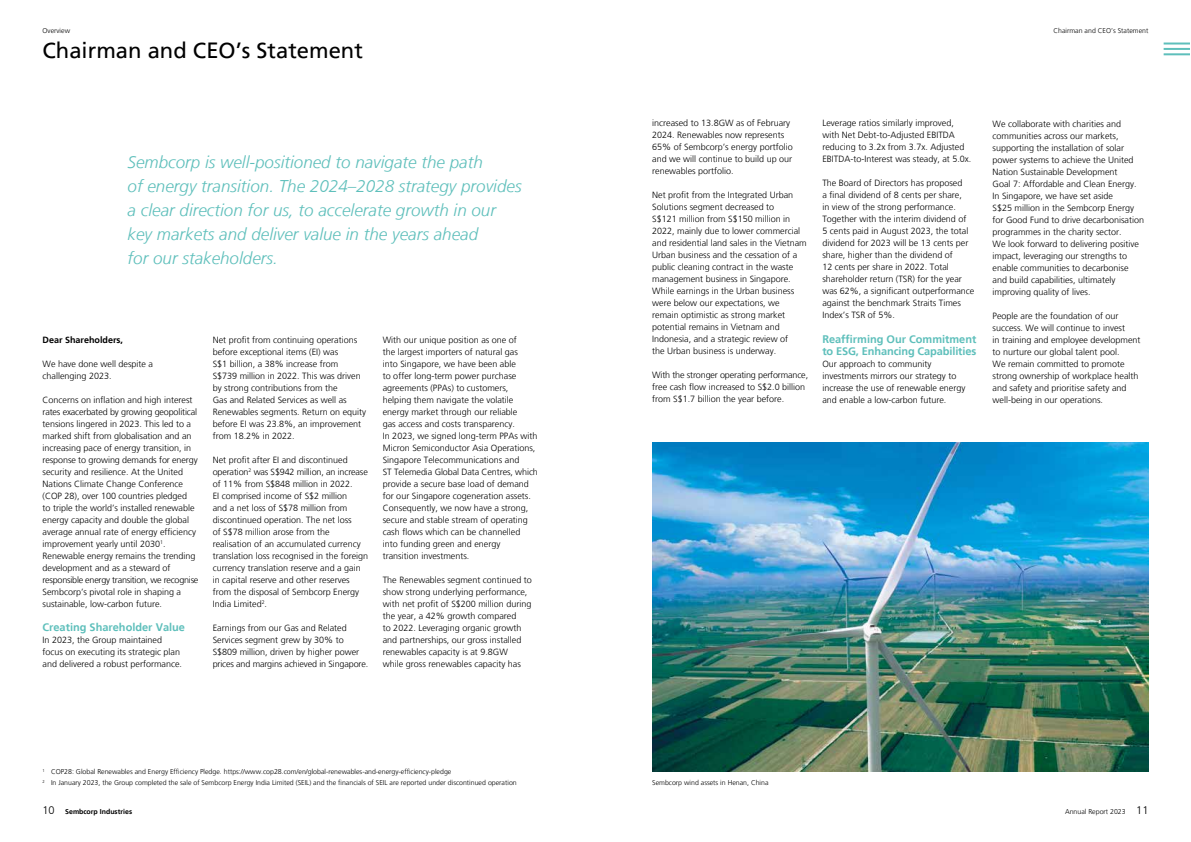
<style>
.page{position:relative;width:1191px;height:842px;background:#fff}
.page>*{position:absolute;margin:0;border:0;box-sizing:border-box;transform-origin:0 0}
.t1{font:22px "Frutiger LT";color:#000}
.t2{font:italic 300 17px/24px "Frutiger LT";color:#5ebfbb}
.t3{font:700 11px/12px "Frutiger LT";color:#5ebfbb}
.t4{font:300 9px/12px "Frutiger LT";color:#000}
.t5{font:700 9px "Frutiger LT";color:#000}
.t6{font:300 7px/11.3px "Frutiger LT";color:#000}
.t7{font:700 7px "Frutiger LT";color:#000}
.s1{font-weight:300;font-size:11px}
.s2{font-size:11px}
</style>
<div class="page">
<img style="left:652px;top:442px;width:496px;height:329px">
<hr style="left:1163px;top:43px;width:27px;height:2px;background:#5ebfbb">
<hr style="left:1163px;top:48px;width:27px;height:2px;background:#5ebfbb">
<hr style="left:1163px;top:53px;width:27px;height:2px;background:#5ebfbb">
<p class="t6" style="left:43px;top:25px;width:29px">Overview</p>
<h1 class="t1" style="left:43px;top:37px;width:322px">Chairman and CEO’s Statement</h1>
<h2 class="t2" style="left:128px;top:150px;width:395px">Sembcorp is well-positioned to navigate the path<br>of energy transition. The 2024–2028 strategy provides a clear direction for us, to accelerate growth in our key markets and deliver value in the years ahead<br>for our stakeholders.</h2>
<p class="t5" style="left:43px;top:334px;width:82px">Dear Shareholders,</p>
<p class="t4" style="left:43px;top:358px;width:112px">We have done well despite a challenging 2023.</p>
<p class="t4" style="left:43px;top:394px;width:157px">Concerns on inflation and high interest rates exacerbated by growing geopolitical tensions lingered in 2023. This led to a marked shift from globalisation and an increasing pace of energy transition, in response to growing demands for energy security and resilience. At the United Nations Climate Change Conference (COP 28), over 100 countries pledged<br>to triple the world’s installed renewable energy capacity and double the global average annual rate of energy efficiency improvement yearly until 2030<sup>1</sup>.<br>Renewable energy remains the trending development and as a steward of responsible energy transition, we recognise Sembcorp’s pivotal role in shaping a sustainable, low-carbon future.</p>
<p class="t3" style="left:43px;top:621px;width:144px">Creating Shareholder Value</p>
<p class="t4" style="left:43px;top:634px;width:141px">In 2023, the Group maintained focus on executing its strategic plan and delivered a robust performance.</p>
<p class="t4" style="left:213px;top:334px;width:155px">Net profit from continuing operations before exceptional items (EI) was<br>S$1 billion, a 38% increase from<br>S$739 million in 2022. This was driven by strong contributions from the<br>Gas and Related Services as well as Renewables segments. Return on equity before EI was 23.8%, an improvement from 18.2% in 2022.</p>
<p class="t4" style="left:213px;top:454px;width:157px">Net profit after EI and discontinued operation<sup>2</sup> was S$942 million, an increase of 11% from S$848 million in 2022.<br>EI comprised income of S$2 million<br>and a net loss of S$78 million from discontinued operation. The net loss<br>of S$78 million arose from the realisation of an accumulated currency translation loss recognised in the foreign currency translation reserve and a gain in capital reserve and other reserves from the disposal of Sembcorp Energy India Limited<sup>2</sup>.</p>
<p class="t4" style="left:213px;top:622px;width:157px">Earnings from our Gas and Related Services segment grew by 30% to S$809 million, driven by higher power prices and margins achieved in Singapore.</p>
<p class="t4" style="left:383px;top:334px;width:157px">With our unique position as one of<br>the largest importers of natural gas<br>into Singapore, we have been able<br>to offer long-term power purchase agreements (PPAs) to customers, helping them navigate the volatile energy market through our reliable<br>gas access and costs transparency.<br>In 2023, we signed long-term PPAs with Micron Semiconductor Asia Operations, Singapore Telecommunications and<br>ST Telemedia Global Data Centres, which provide a secure base load of demand for our Singapore cogeneration assets.<br>Consequently, we now have a strong, secure and stable stream of operating cash flows which can be channelled<br>into funding green and energy transition investments.</p>
<p class="t4" style="left:383px;top:573px;width:151px">The Renewables segment continued to show strong underlying performance, with net profit of S$200 million during the year, a 42% growth compared<br>to 2022. Leveraging organic growth and partnerships, our gross installed renewables capacity is at 9.8GW<br>while gross renewables capacity has</p>
<p class="t6" style="left:1053px;top:25px;width:96px">Chairman and CEO’s Statement</p>
<p class="t4" style="left:652px;top:117px;width:142px">increased to 13.8GW as of February<br>2024. Renewables now represents<br>65% of Sembcorp’s energy portfolio and we will continue to build up our renewables portfolio.</p>
<p class="t4" style="left:652px;top:189px;width:156px">Net profit from the Integrated Urban Solutions segment decreased to<br>S$121 million from S$150 million in 2022, mainly due to lower commercial and residential land sales in the Vietnam Urban business and the cessation of a public cleaning contract in the waste management business in Singapore.<br>While earnings in the Urban business were below our expectations, we remain optimistic as strong market potential remains in Vietnam and Indonesia, and a strategic review of<br>the Urban business is underway.</p>
<p class="t4" style="left:652px;top:369px;width:157px">With the stronger operating performance, free cash flow increased to S$2.0 billion from S$1.7 billion the year before.</p>
<p class="t4" style="left:822px;top:117px;width:151px">Leverage ratios similarly improved, with Net Debt-to-Adjusted EBITDA reducing to 3.2x from 3.7x. Adjusted EBITDA-to-Interest was steady, at 5.0x.</p>
<p class="t4" style="left:822px;top:177px;width:154px">The Board of Directors has proposed<br>a final dividend of 8 cents per share,<br>in view of the strong performance.<br>Together with the interim dividend of<br>5 cents paid in August 2023, the total dividend for 2023 will be 13 cents per share, higher than the dividend of<br>12 cents per share in 2022. Total shareholder return (TSR) for the year was 62%, a significant outperformance against the benchmark Straits Times Index’s TSR of 5%.</p>
<p class="t3" style="left:822px;top:333px;width:156px">Reaffirming Our Commitment to ESG, Enhancing Capabilities</p>
<p class="t4" style="left:822px;top:358px;width:145px">Our approach to community investments mirrors our strategy to increase the use of renewable energy and enable a low-carbon future.</p>
<p class="t4" style="left:992px;top:118px;width:153px">We collaborate with charities and communities across our markets, supporting the installation of solar power systems to achieve the United Nation Sustainable Development<br>Goal 7: Affordable and Clean Energy.<br>In Singapore, we have set aside<br>S$25 million in the Sembcorp Energy for Good Fund to drive decarbonisation programmes in the charity sector.<br>We look forward to delivering positive impact, leveraging our strengths to enable communities to decarbonise and build capabilities, ultimately improving quality of lives.</p>
<p class="t4" style="left:992px;top:309px;width:150px">People are the foundation of our success. We will continue to invest<br>in training and employee development to nurture our global talent pool.<br>We remain committed to promote strong ownership of workplace health and safety and prioritise safety and well-being in our operations.</p>
<p class="t6" style="left:43px;top:766px;width:476px"><sup>1</sup> COP28: Global Renewables and Energy Efficiency Pledge. https://www.cop28.com/en/global-renewables-and-energy-efficiency-pledge<br><sup>2</sup> In January 2023, the Group completed the sale of Sembcorp Energy India Limited (SEIL) and the financials of SEIL are reported under discontinued operation</p>
<p class="t7" style="left:43px;top:807px;width:91px"><span class="s1">10</span> Sembcorp Industries</p>
<p class="t6" style="left:1065px;top:806px;width:85px">Annual Report 2023 <span class="s2">11</span></p>
<p class="t6" style="left:652px;top:777px;width:118px">Sembcorp wind assets in Henan, China</p>
</div>
